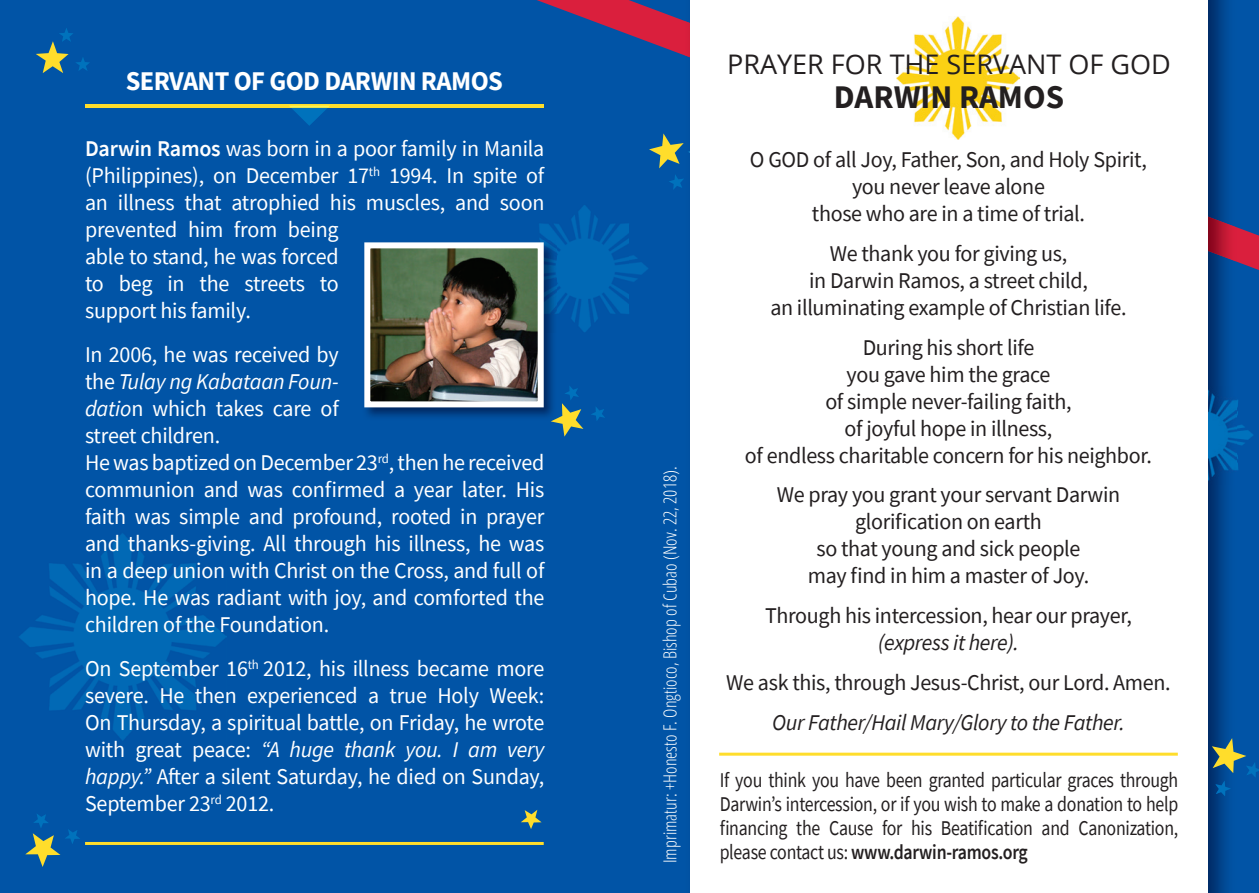
<style>
.page{position:relative;width:1259px;height:893px;background:#fff}
.page>*{position:absolute;margin:0;border:0;box-sizing:border-box;transform-origin:0 0}
.t1{font:700 33px "Source Sans Pro";color:#231f20}
.t2{font:27px "Open Sans";color:#231f20}
.t3{font:700 27px "Source Sans Pro";letter-spacing:-.02em;color:#fff}
.t4{font:22.5px/27px "Source Sans Pro";letter-spacing:-.01em;color:#fff}
.t5{font:22.5px/27px "Source Sans Pro";letter-spacing:-.015em;color:#231f20;text-align:center}
.t6{font:italic 22.5px "Source Sans Pro";letter-spacing:-.015em;color:#231f20}
.t7{font:21px/24px "Source Sans Pro";letter-spacing:-.015em;color:#231f20;text-align:justify;scale:.85 1}
.t8{font:300 18px "Open Sans Condensed";color:#fff}
.s1{font-weight:600}
.s2{font-style:italic}
</style>
<div class="page">
<div style="left:0;top:0;width:629px;height:893px;background:#0154a6"></div>
<div style="left:629px;top:0;width:630px;height:893px;background:#0154a6"></div>
<svg style="left:536px;top:0;width:723px;height:270px"></svg>
<img style="left:536px;top:205px;width:112px;height:127px">
<img style="left:685px;top:0;width:551px;height:893px">
<img style="left:685px;top:21px;width:551px;height:240px">
<div style="left:690px;top:0;width:517px;height:893px;background:#fff"></div>
<hr style="left:85px;top:105px;width:459px;height:3px;background:#ffdd2b">
<hr style="left:85px;top:842px;width:459px;height:3px;background:#ffdd2b">
<hr style="left:719px;top:753px;width:458px;height:3px;background:#ffdd2b">
<img style="left:19px;top:533px;width:207px;height:207px">
<svg style="left:290px;top:106px;width:39px;height:20px"></svg>
<svg style="left:521px;top:810px;width:20px;height:19px"></svg>
<img style="left:896px;top:17px;width:123px;height:123px">
<img style="left:1207px;top:386px;width:46px;height:98px">
<img style="left:364px;top:332px;width:190px;height:85px">
<img style="left:536px;top:240px;width:21px;height:92px">
<img style="left:371px;top:249px;width:166px;height:151px">
<div style="left:364px;top:242px;width:180px;height:165px;border:6px solid #fff"></div>
<svg style="left:36px;top:28px;width:54px;height:45px"></svg>
<img style="left:1215px;top:780px;width:16px;height:16px">
<svg style="left:1211px;top:738px;width:48px;height:40px"></svg>
<svg style="left:668px;top:174px;width:16px;height:16px"></svg>
<svg style="left:649px;top:133px;width:41px;height:35px"></svg>
<svg style="left:25px;top:814px;width:55px;height:53px"></svg>
<svg style="left:591px;top:407px;width:14px;height:14px"></svg>
<svg style="left:551px;top:385px;width:32px;height:52px"></svg>
<p class="t3" style="left:126px;top:63px;width:379px">SERVANT OF GOD DARWIN RAMOS</p>
<p class="t4" style="left:85px;top:135px;width:461px"><span class="s1">Darwin Ramos</span> was born in a poor family in Manila (Philippines), on December 17<sup>th</sup> 1994. In spite of an illness that atrophied his muscles, and soon prevented him from being<br>able to stand, he was forced<br>to beg in the streets to<br>support his family.</p>
<p class="t4" style="left:85px;top:341px;width:461px">In 2006, he was received by<br>the <span class="s2">Tulay ng Kabataan Foun-<br>datio</span>n which takes care of<br>street children.<br>He was baptized on December 23<sup>rd</sup>, then he received communion and was confirmed a year later. His faith was simple and profound, rooted in prayer and thanks-giving. All through his illness, he was in a deep union with Christ on the Cross, and full of hope. He was radiant with joy, and comforted the children of the Foundation.</p>
<p class="t4" style="left:85px;top:655px;width:461px;text-align:justify">On September 16<sup>th</sup> 2012, his illness became more severe. He then experienced a true Holy Week:<br>On Thursday, a spiritual battle, on Friday, he wrote with great peace: <span class="s2">“A huge thank you. I am very happy.”</span> After a silent Saturday, he died on Sunday, September 23<sup>rd</sup> 2012.</p>
<p class="t8" style="left:657px;top:863px;width:398px;rotate:-90deg">Imprimatur: +Honesto F. Ongtioco, Bishop of Cubao (Nov. 22, 2018).</p>
<p class="t2" style="left:727px;top:45px;width:445px">PRAYER FOR THE SERVANT OF GOD</p>
<h1 class="t1" style="left:834px;top:74px;width:232px">DARWIN RAMOS</h1>
<p class="t5" style="left:750px;top:146px;width:398px">O GOD of all Joy, Father, Son, and Holy Spirit, you never leave alone<br>those who are in a time of trial.</p>
<p class="t5" style="left:770px;top:240px;width:358px">We thank you for giving us,<br>in Darwin Ramos, a street child,<br>an illuminating example of Christian life.</p>
<p class="t5" style="left:745px;top:333px;width:408px">During his short life<br>you gave him the grace<br>of simple never-failing faith,<br>of joyful hope in illness,<br>of endless charitable concern for his neighbor.</p>
<p class="t5" style="left:777px;top:481px;width:345px">We pray you grant your servant Darwin glorification on earth<br>so that young and sick people<br>may find in him a master of Joy.</p>
<p class="t5" style="left:765px;top:602px;width:368px">Through his intercession, hear our prayer,</p>
<p class="t6" style="left:878px;top:628px;width:142px">(express it here).</p>
<p class="t5" style="left:726px;top:669px;width:446px">We ask this, through Jesus-Christ, our Lord. Amen.</p>
<p class="t6" style="left:772px;top:708px;width:354px">Our Father/Hail Mary/Glory to the Father.</p>
<p class="t7" style="left:719px;top:768px;width:541px">If you think you have been granted particular graces through Darwin’s intercession, or if you wish to make a donation to help financing the Cause for his Beatification and Canonization, please contact us: <span class="s1">www.darwin-ramos.org</span></p>
</div>
